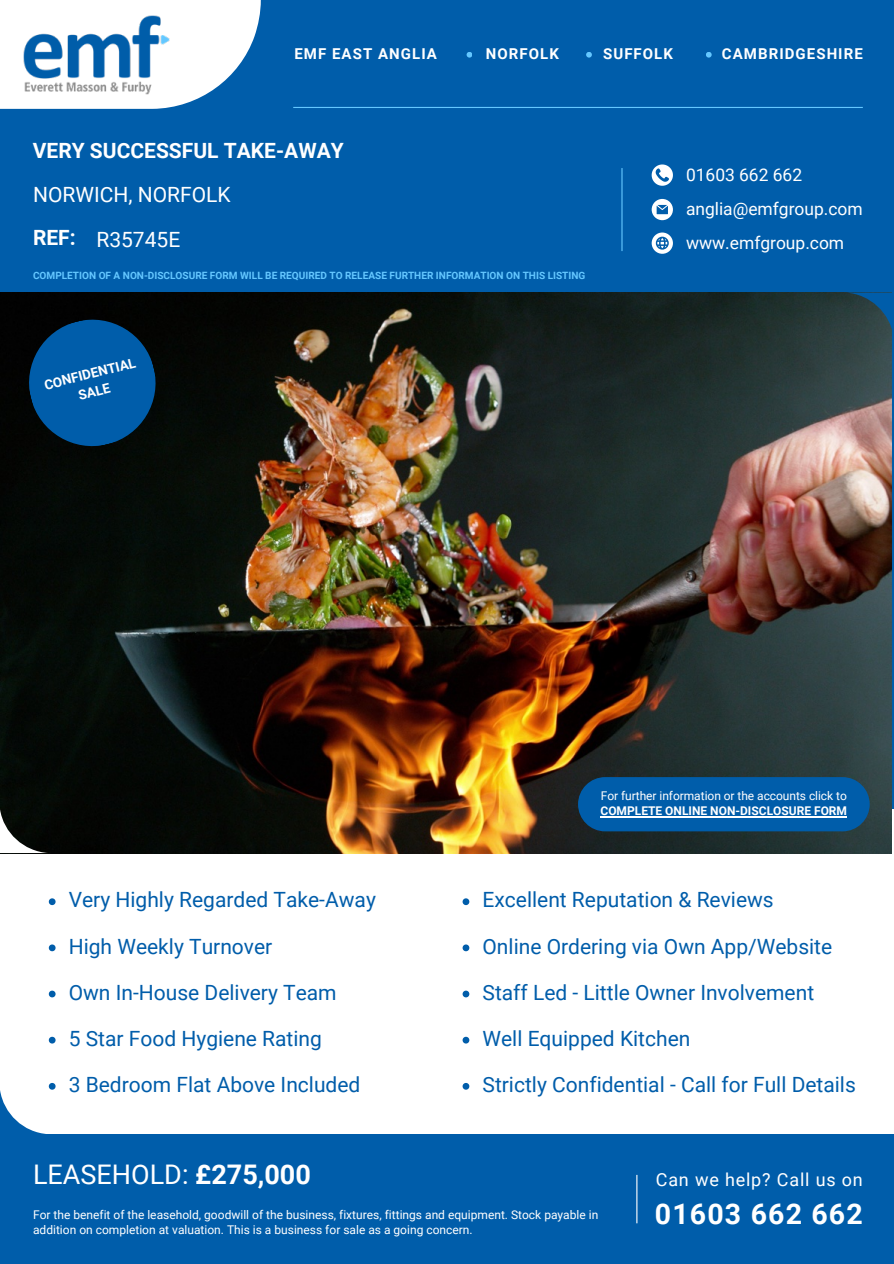
<style>
.page{position:relative;width:894px;height:1264px;background:#fff}
.page>*{position:absolute;margin:0;border:0;box-sizing:border-box;transform-origin:0 0}
.t1{font:700 28.5px "Roboto";letter-spacing:.04em;color:#fff}
.t2{font:27px "Roboto";color:#fff}
.t3{font:21px/46.2px "Roboto";color:#005daa}
.t4{font:21px "Roboto";color:#fff}
.t5{font:700 21px "Roboto";color:#fff}
.t6{font:18px "Roboto";letter-spacing:.045em;color:#fff}
.t7{font:17.4px/33.8px "Roboto";color:#fff}
.t8{font:700 15px "Roboto";letter-spacing:.07em;color:#fff}
.t9{font:700 13.5px/18px "Roboto";color:#fff;text-align:center}
.t10{font:12px/15px "Roboto";color:#fff}
.t11{font:700 12px "Roboto";color:#fff}
.t12{font:700 10.05px "Roboto";color:#64c7ff}
.s1{font-weight:700}
</style>
<div class="page">
<div style="left:0;top:0;width:893px;height:1263px;background:#005daa"></div>
<div style="left:0;top:809px;width:893px;height:324px;background:#fff"></div>
<img style="left:0;top:293px;width:891px;height:560px">
<svg style="left:0;top:809px;width:48px;height:44px"></svg>
<svg style="left:845px;top:293px;width:47px;height:44px"></svg>
<hr style="left:636px;top:1174px;width:1px;height:49px;background:#fff">
<svg style="left:651px;top:232px;width:21px;height:22px"></svg>
<svg style="left:651px;top:199px;width:21px;height:21px"></svg>
<svg style="left:651px;top:164px;width:21px;height:22px"></svg>
<hr style="left:621px;top:168px;width:1px;height:83px;background:#64c7ff">
<svg style="left:706px;top:52px;width:5px;height:6px"></svg>
<svg style="left:586px;top:52px;width:5px;height:6px"></svg>
<svg style="left:466px;top:52px;width:6px;height:6px"></svg>
<svg style="left:0;top:0;width:261px;height:109px;fill:#fff"></svg>
<img style="left:24px;top:16px;width:145px;height:79px">
<svg style="left:462px;top:898px;width:7px;height:7px"></svg>
<svg style="left:462px;top:944px;width:7px;height:7px"></svg>
<svg style="left:462px;top:990px;width:7px;height:7px"></svg>
<svg style="left:462px;top:1036px;width:7px;height:7px"></svg>
<svg style="left:462px;top:1083px;width:7px;height:6px"></svg>
<svg style="left:49px;top:898px;width:7px;height:7px"></svg>
<svg style="left:49px;top:944px;width:7px;height:7px"></svg>
<svg style="left:49px;top:990px;width:7px;height:7px"></svg>
<svg style="left:49px;top:1036px;width:7px;height:7px"></svg>
<svg style="left:0;top:1083px;width:56px;height:50px"></svg>
<div style="left:578px;top:777px;width:291px;height:54px;background:#005daa;border-radius:27px"></div>
<hr style="left:600px;top:816px;width:246px;height:1px;background:#fff">
<svg style="left:22px;top:313px;width:140px;height:139px"></svg>
<hr style="left:293px;top:107px;width:569px;height:1px;background:#64c7ff">
<p class="t8" style="left:294px;top:45px;width:144px">EMF EAST ANGLIA</p>
<p class="t8" style="left:485px;top:45px;width:75px">NORFOLK</p>
<p class="t8" style="left:603px;top:45px;width:71px">SUFFOLK</p>
<p class="t8" style="left:721px;top:45px;width:142px">CAMBRIDGESHIRE</p>
<p class="t5" style="left:33px;top:139px;width:312px">VERY SUCCESSFUL TAKE-AWAY</p>
<p class="t4" style="left:33px;top:183px;width:199px">NORWICH, NORFOLK</p>
<p class="t4" style="left:33px;top:227px;width:149px"><span class="s1">REF:</span> R35745E</p>
<p class="t12" style="left:33px;top:269px;width:553px">COMPLETION OF A NON-DISCLOSURE FORM WILL BE REQUIRED TO RELEASE FURTHER INFORMATION ON THIS LISTING</p>
<p class="t9" style="left:42px;top:376px;width:95px;rotate:-14deg">CONFIDENTIAL<br>SALE</p>
<p class="t7" style="left:685px;top:159px;width:178px">01603 662 662 anglia@emfgroup.com www.emfgroup.com</p>
<p class="t10" style="left:600px;top:788px;width:247px">For further information or the accounts click to</p>
<p class="t11" style="left:600px;top:804px;width:248px">COMPLETE ONLINE NON-DISCLOSURE FORM</p>
<p class="t3" style="left:69px;top:877px;width:308px">Very Highly Regarded Take-Away<br>High Weekly Turnover<br>Own In-House Delivery Team<br>5 Star Food Hygiene Rating<br>3 Bedroom Flat Above Included</p>
<p class="t2" style="left:33px;top:1158px;width:279px">LEASEHOLD: <span class="s1">£275,000</span></p>
<p class="t3" style="left:482px;top:877px;width:375px">Excellent Reputation &amp; Reviews<br>Online Ordering via Own App/Website Staff Led - Little Owner Involvement Well Equipped Kitchen<br>Strictly Confidential - Call for Full Details</p>
<p class="t6" style="left:655px;top:1168px;width:208px">Can we help? Call us on</p>
<p class="t10" style="left:33px;top:1207px;width:566px">For the benefit of the leasehold, goodwill of the business, fixtures, fittings and equipment. Stock payable in addition on completion at valuation. This is a business for sale as a going concern.</p>
<h1 class="t1" style="left:654px;top:1196px;width:209px">01603 662 662</h1>
</div>
